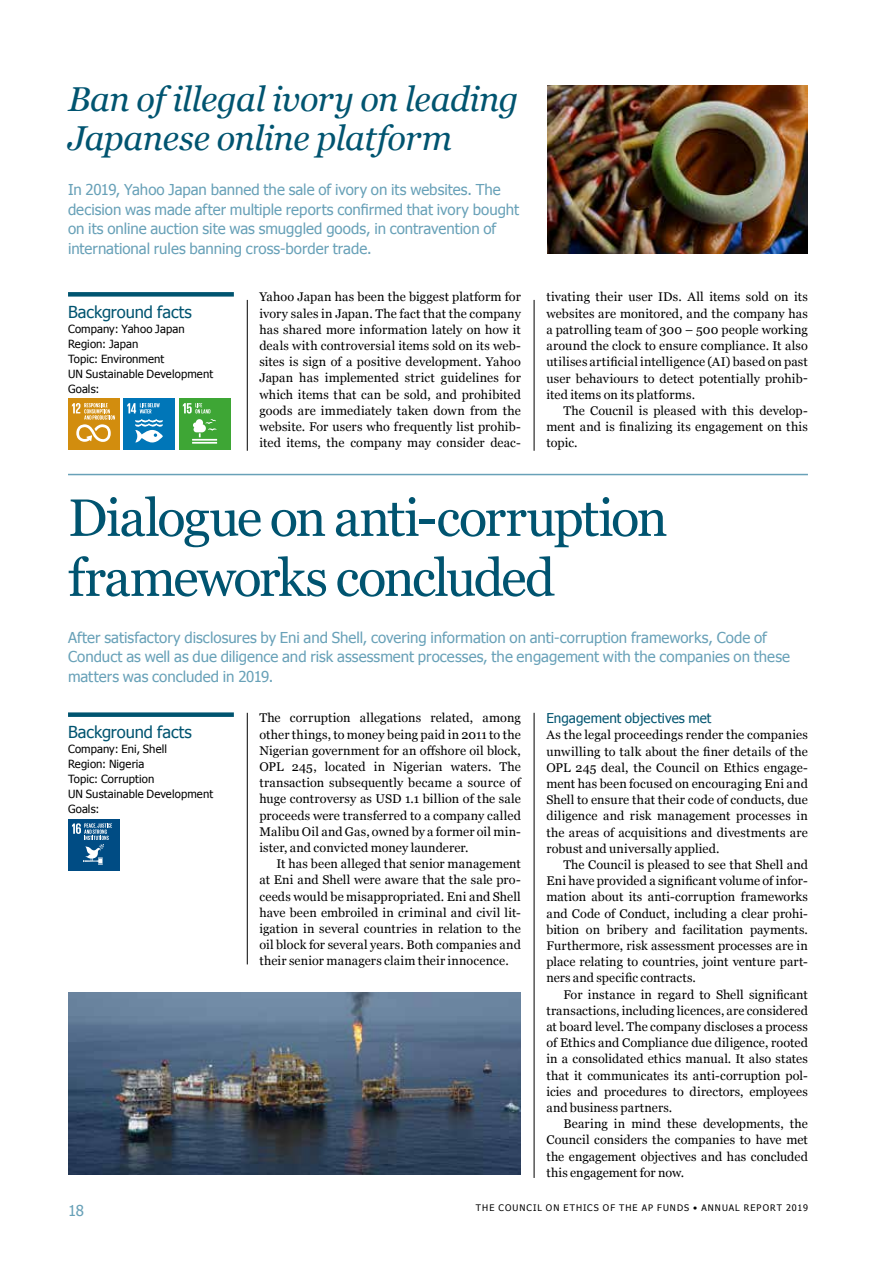
<style>
.page{position:relative;width:893px;height:1263px;background:#fff}
.page>*{position:absolute;margin:0;border:0;box-sizing:border-box;transform-origin:0 0}
.t1{font:52.5px/60px "Georgia";letter-spacing:-.04em;color:#005470}
.t2{font:italic 34.5px/39px "Georgia";letter-spacing:-.015em;color:#005470}
.t3{font:16.5px "Tahoma";letter-spacing:-.005em;color:#005470}
.t4{font:15px/19.5px "Tahoma";color:#68a1b8}
.t5{font:13.5px "Tahoma";letter-spacing:.005em;color:#005470}
.t6{font:12.6px/16.2px "Georgia";letter-spacing:.005em;color:#000;text-align:justify}
.t7{font:11.25px/15px "Tahoma";letter-spacing:.01em;color:#000}
.t8{font:9px "Tahoma";letter-spacing:.12em;color:#000}
</style>
<div class="page">
<div style="left:68px;top:712px;width:166px;height:5px;background:#005470"></div>
<div style="left:68px;top:819px;width:51px;height:51px;background:#004c84"></div>
<svg style="left:72px;top:823px;width:40px;height:42px"></svg>
<hr style="left:534px;top:713px;width:1px;height:465px;background:#000">
<hr style="left:247px;top:713px;width:1px;height:251px;background:#000">
<div style="left:68px;top:292px;width:166px;height:5px;background:#005470"></div>
<div style="left:68px;top:399px;width:51px;height:51px;background:#d28d0e"></div>
<svg style="left:72px;top:403px;width:43px;height:39px"></svg>
<div style="left:124px;top:399px;width:51px;height:51px;background:#0076b8"></div>
<svg style="left:135px;top:419px;width:28px;height:23px"></svg>
<svg style="left:127px;top:403px;width:33px;height:10px"></svg>
<div style="left:179px;top:399px;width:51px;height:51px;background:#3ea635"></div>
<svg style="left:183px;top:403px;width:27px;height:10px"></svg>
<hr style="left:192px;top:439px;width:25px;height:2px;background:#fff">
<hr style="left:192px;top:442px;width:25px;height:2px;background:#fff">
<svg style="left:193px;top:419px;width:23px;height:18px"></svg>
<hr style="left:534px;top:300px;width:1px;height:151px;background:#000">
<hr style="left:247px;top:300px;width:1px;height:151px;background:#000">
<img style="left:547px;top:85px;width:261px;height:169px">
<hr style="left:68px;top:474px;width:740px;height:1px;background:#68a1b8">
<img style="left:68px;top:992px;width:453px;height:183px">
<h2 class="t2" style="left:68px;top:78px;width:452px">Ban of illegal ivory on leading<br>Japanese online platform</h2>
<p class="t4" style="left:68px;top:179px;width:453px">In 2019, Yahoo Japan banned the sale of ivory on its websites. The decision was made after multiple reports confirmed that ivory bought on its online auction site was smuggled goods, in contravention of international rules banning cross-border trade.</p>
<p class="t6" style="left:259px;top:288px;width:263px">Yahoo Japan has been the biggest platform for ivory sales in Japan. The fact that the company has shared more information lately on how it deals with controversial items sold on its web&shy;sites is sign of a positive development. Yahoo Japan has implemented strict guidelines for which items that can be sold, and prohibited goods are immediately taken down from the website. For users who frequently list prohib&shy;ited items, the company may consider deac-</p>
<p class="t6" style="left:546px;top:288px;width:263px">tivating their user IDs. All items sold on its websites are monitored, and the company has a patrolling team of 300 – 500 people working around the clock to ensure compliance. It also utilises artificial intelligence (AI) based on past user behaviours to detect potentially prohib&shy;ited items on its platforms.</p>
<h3 class="t3" style="left:68px;top:301px;width:125px">Background facts</h3>
<p class="t7" style="left:68px;top:321px;width:147px">Company: Yahoo Japan<br>Region: Japan<br>Topic: Environment<br>UN Sustainable Development<br>Goals:</p>
<p class="t6" style="left:546px;top:402px;width:263px;text-indent:17px">The Coucnil is pleased with this develop&shy;ment and is finalizing its engagement on this topic.</p>
<h1 class="t1" style="left:68px;top:486px;width:601px">Dialogue on anti-corruption frameworks concluded</h1>
<p class="t4" style="left:68px;top:627px;width:723px">After satisfactory disclosures by Eni and Shell, covering information on anti-corruption frameworks, Code of<br>Conduct as well as due diligence and risk assessment processes, the engagement with the companies on these matters was concluded in 2019.</p>
<p class="t6" style="left:259px;top:709px;width:263px">The corruption allegations related, among other things, to money being paid in 2011 to the Nigerian government for an offshore oil block, OPL 245, located in Nigerian waters. The transaction subsequently became a source of huge controversy as USD 1.1 billion of the sale proceeds were transferred to a company called Malibu Oil and Gas, owned by a former oil min&shy;ister, and convicted money launderer.</p>
<p class="t6" style="left:259px;top:855px;width:263px;text-indent:17px">It has been alleged that senior management at Eni and Shell were aware that the sale pro&shy;ceeds would be misappropriated. Eni and Shell have been embroiled in criminal and civil lit&shy;igation in several countries in relation to the oil block for several years. Both companies and their senior managers claim their innocence.</p>
<p class="t5" style="left:546px;top:709px;width:167px">Engagement objectives met</p>
<p class="t6" style="left:546px;top:726px;width:263px">As the legal proceedings render the companies unwilling to talk about the finer details of the OPL 245 deal, the Council on Ethics engage&shy;ment has been focused on encouraging Eni and Shell to ensure that their code of conducts, due diligence and risk management processes in the areas of acquisitions and divestments are robust and universally applied.</p>
<p class="t6" style="left:546px;top:856px;width:263px;text-indent:17px">The Council is pleased to see that Shell and Eni have provided a significant volume of infor&shy;mation about its anti-corruption frameworks and Code of Conduct, including a clear prohi&shy;bition on bribery and facilitation payments.<br>Furthermore, risk assessment processes are in place relating to countries, joint venture part&shy;ners and specific contracts.</p>
<p class="t6" style="left:546px;top:985px;width:263px;text-indent:17px">For instance in regard to Shell significant transactions, including licences, are considered at board level. The company discloses a process of Ethics and Compliance due diligence, rooted in a consolidated ethics manual. It also states that it communicates its anti-corruption pol&shy;icies and procedures to directors, employees and business partners.</p>
<p class="t6" style="left:546px;top:1115px;width:263px;text-indent:17px">Bearing in mind these developments, the Council considers the companies to have met the engagement objectives and has concluded this engagement for now.</p>
<h3 class="t3" style="left:68px;top:721px;width:125px">Background facts</h3>
<p class="t7" style="left:68px;top:741px;width:147px">Company: Eni, Shell<br>Region: Nigeria<br>Topic: Corruption<br>UN Sustainable Development<br>Goals:</p>
<p class="t4" style="left:68px;top:1200px;width:17px">18</p>
<p class="t8" style="left:476px;top:1202px;width:333px">THE COUNCIL ON ETHICS OF THE AP FUNDS • ANNUAL REPORT 2019</p>
</div>
